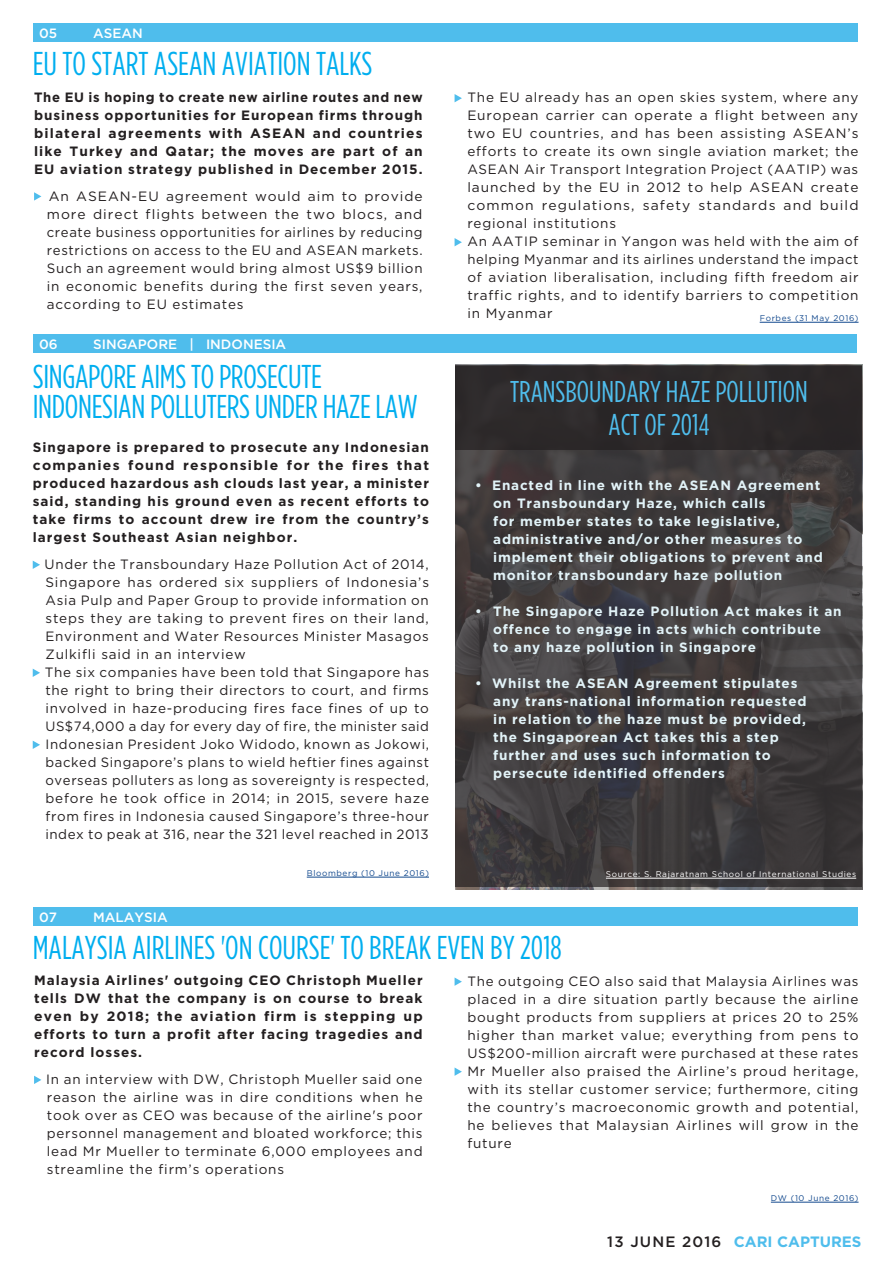
<style>
.page{position:relative;width:893px;height:1263px;background:#fff}
.page>*{position:absolute;margin:0;border:0;box-sizing:border-box;transform-origin:0 0}
.Article_TITLE{font:condensed 33px/30px "Gotham HTF";color:#00aeef}
.Article_TITLE-2{font:condensed 30px "Gotham HTF";color:#4fbdec}
.Page_Header{font:700 15px "Gotham HTF";color:#4fbdec}
.Pointform{font:13.5px/18px "Gotham HTF";letter-spacing:.06em;color:#231f20;text-align:justify}
.BODYCOPY{font:700 13.5px/18px "Gotham HTF";letter-spacing:.075em;color:#231f20;text-align:justify}
.Pointform-2{font:700 13.5px/18px "Gotham HTF";letter-spacing:.06em;color:#e2f3f8}
.Article_TITLE-3{font:500 13.5px "Gotham HTF";color:#fff}
.SOURCE{font:8.25px "Gotham HTF";letter-spacing:.075em;color:#12498e}
.SOURCE-2{font:8.25px "Gotham HTF";letter-spacing:.075em;color:#fff}
.s1{font-weight:500;color:#231f20}
</style>
<div class="page">
<svg style="left:455px;top:94px;width:7px;height:8px"></svg>
<svg style="left:455px;top:238px;width:7px;height:8px"></svg>
<svg style="left:33px;top:561px;width:7px;height:8px"></svg>
<svg style="left:33px;top:669px;width:7px;height:8px"></svg>
<svg style="left:33px;top:741px;width:7px;height:8px"></svg>
<hr style="left:307px;top:877px;width:122px;height:1px;background:#12498e">
<div style="left:33px;top:334px;width:824px;height:19px;background:#4fbdec"></div>
<hr style="left:760px;top:322px;width:98px;height:1px;background:#12498e">
<svg style="left:34px;top:192px;width:7px;height:9px"></svg>
<div style="left:33px;top:23px;width:825px;height:19px;background:#4fbdec"></div>
<svg style="left:456px;top:449px;width:406px;height:438px;background:#403d3e"></svg>
<hr style="left:606px;top:878px;width:250px;height:1px;background:#fff">
<div style="left:456px;top:365px;width:406px;height:84px;background:#2c2829"></div>
<hr style="left:771px;top:1202px;width:87px;height:1px;background:#12498e">
<svg style="left:34px;top:1076px;width:7px;height:8px"></svg>
<div style="left:33px;top:907px;width:825px;height:19px;background:#4fbdec"></div>
<svg style="left:455px;top:977px;width:7px;height:9px"></svg>
<svg style="left:455px;top:1068px;width:7px;height:8px"></svg>
<p class="Article_TITLE-3" style="left:39px;top:25px;width:20px">05</p>
<p class="Article_TITLE-3" style="left:93px;top:25px;width:51px">ASEAN</p>
<p class="Article_TITLE" style="left:33px;top:48px;width:341px">EU TO START ASEAN AVIATION TALKS</p>
<p class="BODYCOPY" style="left:34px;top:87px;width:390px">The EU is hoping to create new airline routes and new business opportunities for European firms through bilateral agreements with ASEAN and countries like Turkey and Qatar; the moves are part of an EU aviation strategy published in December 2015.</p>
<p class="Pointform" style="left:47px;top:187px;width:377px">An ASEAN-EU agreement would aim to provide more direct flights between the two blocs, and create business opportunities for airlines by reducing restrictions on access to the EU and ASEAN markets.<br>Such an agreement would bring almost US$9 billion in economic benefits during the first seven years, according to EU estimates</p>
<p class="Article_TITLE-3" style="left:39px;top:336px;width:20px">06</p>
<p class="Article_TITLE-3" style="left:93px;top:336px;width:195px">SINGAPORE | INDONESIA</p>
<p class="Article_TITLE" style="left:33px;top:361px;width:387px">SINGAPORE AIMS TO PROSECUTE<br>INDONESIAN POLLUTERS UNDER HAZE LAW</p>
<p class="BODYCOPY" style="left:33px;top:438px;width:398px">Singapore is prepared to prosecute any Indonesian companies found responsible for the fires that produced hazardous ash clouds last year, a minister said, standing his ground even as recent efforts to take firms to account drew ire from the country’s largest Southeast Asian neighbor.</p>
<p class="Pointform" style="left:45px;top:555px;width:386px">Under the Transboundary Haze Pollution Act of 2014, Singapore has ordered six suppliers of Indonesia’s Asia Pulp and Paper Group to provide information on steps they are taking to prevent fires on their land, Environment and Water Resources Minister Masagos Zulkifli said in an interview</p>
<p class="Pointform" style="left:45px;top:663px;width:386px">The six companies have been told that Singapore has the right to bring their directors to court, and firms involved in haze-producing fires face fines of up to US$74,000 a day for every day of fire, the minister said</p>
<p class="Pointform" style="left:45px;top:735px;width:385px">Indonesian President Joko Widodo, known as Jokowi, backed Singapore’s plans to wield heftier fines against overseas polluters as long as sovereignty is respected, before he took office in 2014; in 2015, severe haze from fires in Indonesia caused Singapore’s three-hour index to peak at 316, near the 321 level reached in 2013</p>
<p class="SOURCE" style="left:307px;top:868px;width:124px">Bloomberg (10 June 2016)</p>
<p class="Article_TITLE-3" style="left:39px;top:909px;width:19px">07</p>
<p class="Article_TITLE-3" style="left:93px;top:909px;width:76px">MALAYSIA</p>
<p class="Pointform" style="left:467px;top:88px;width:393px">The EU already has an open skies system, where any European carrier can operate a flight between any two EU countries, and has been assisting ASEAN’s efforts to create its own single aviation market; the ASEAN Air Transport Integration Project (AATIP) was launched by the EU in 2012 to help ASEAN create common regulations, safety standards and build regional institutions</p>
<p class="Pointform" style="left:467px;top:232px;width:393px">An AATIP seminar in Yangon was held with the aim of helping Myanmar and its airlines understand the impact of aviation liberalisation, including fifth freedom air traffic rights, and to identify barriers to competition in Myanmar</p>
<p class="SOURCE" style="left:760px;top:314px;width:100px">Forbes (31 May 2016)</p>
<p class="Article_TITLE-2" style="left:510px;top:375px;width:299px">TRANSBOUNDARY HAZE POLLUTION</p>
<p class="Article_TITLE-2" style="left:608px;top:408px;width:102px">ACT OF 2014</p>
<p class="Pointform-2" style="left:493px;top:476px;width:331px;text-indent:-18px">• Enacted in line with the ASEAN Agreement on Transboundary Haze, which calls<br>for member states to take legislative, administrative and/or other measures to implement their obligations to prevent and monitor transboundary haze pollution</p>
<p class="Pointform-2" style="left:493px;top:602px;width:350px;text-indent:-18px">• The Singapore Haze Pollution Act makes it an offence to engage in acts which contribute<br>to any haze pollution in Singapore</p>
<p class="Pointform-2" style="left:493px;top:674px;width:315px;text-indent:-18px">• Whilst the ASEAN Agreement stipulates any trans-national information requested in relation to the haze must be provided, the Singaporean Act takes this a step further and uses such information to persecute identified offenders</p>
<p class="SOURCE-2" style="left:606px;top:869px;width:252px">Source: S. Rajaratnam School of International Studies</p>
<p class="Article_TITLE" style="left:33px;top:931px;width:530px">MALAYSIA AIRLINES 'ON COURSE' TO BREAK EVEN BY 2018</p>
<p class="BODYCOPY" style="left:34px;top:971px;width:390px">Malaysia Airlines' outgoing CEO Christoph Mueller tells DW that the company is on course to break even by 2018; the aviation firm is stepping up efforts to turn a profit after facing tragedies and record losses.</p>
<p class="Pointform" style="left:46px;top:1070px;width:378px">In an interview with DW, Christoph Mueller said one reason the airline was in dire conditions when he took over as CEO was because of the airline's poor personnel management and bloated workforce; this lead Mr Mueller to terminate 6,000 employees and streamline the firm’s operations</p>
<p class="Pointform" style="left:467px;top:972px;width:393px">The outgoing CEO also said that Malaysia Airlines was placed in a dire situation partly because the airline bought products from suppliers at prices 20 to 25% higher than market value; everything from pens to US$200-million aircraft were purchased at these rates</p>
<p class="Pointform" style="left:467px;top:1062px;width:393px">Mr Mueller also praised the Airline’s proud heritage, with its stellar customer service; furthermore, citing the country’s macroeconomic growth and potential, he believes that Malaysian Airlines will grow in the future</p>
<p class="SOURCE" style="left:771px;top:1193px;width:89px">DW (10 June 2016)</p>
<p class="Page_Header" style="left:607px;top:1233px;width:256px"><span class="s1">13 JUNE 2016</span> CARI CAPTURES</p>
</div>
